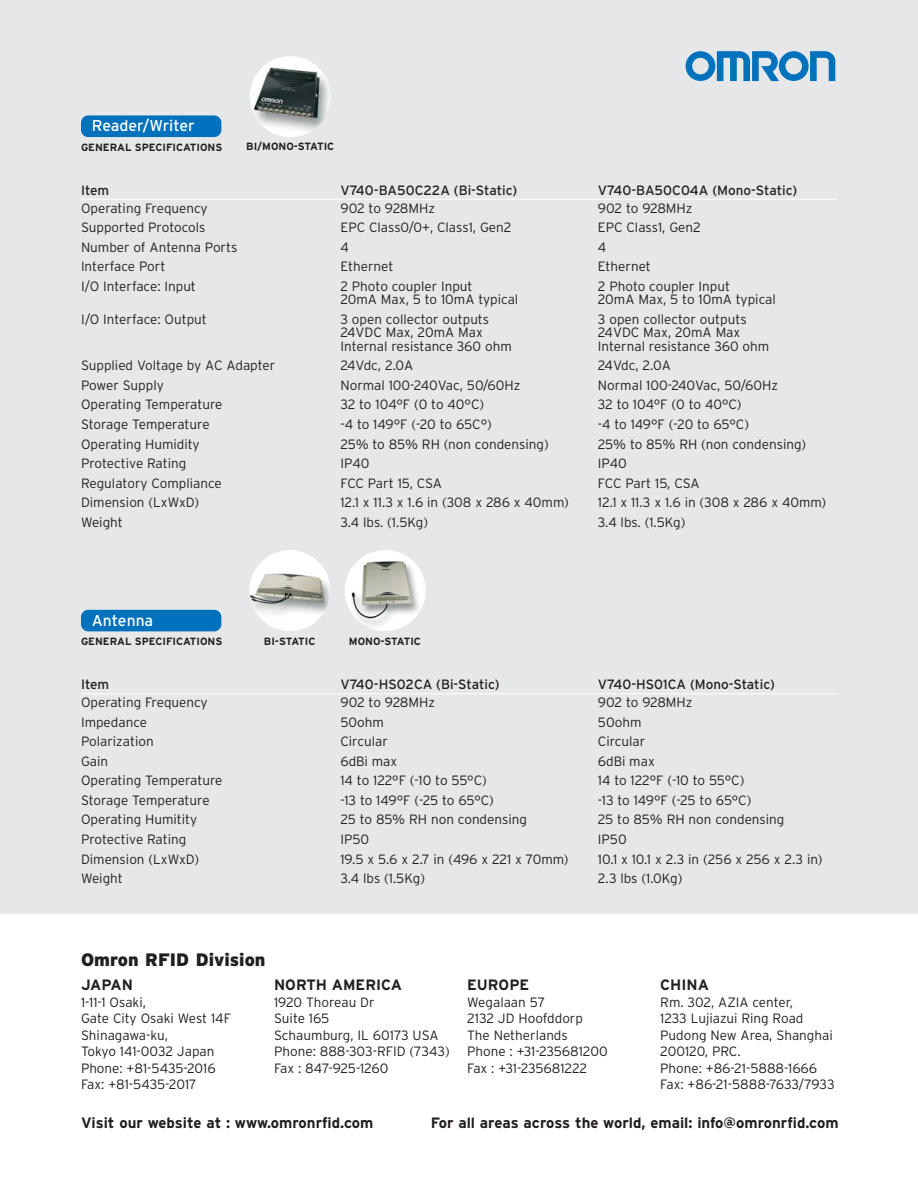
<style>
.page{position:relative;width:918px;height:1188px;background:#fff}
.page>*{position:absolute;margin:0;border:0;box-sizing:border-box;transform-origin:0 0}
.t1{font:900 18px "Interstate";color:#231f20}
.t2{font:15.75px "Interstate";color:#fff}
.t3{font:700 15px "Interstate";color:#231f20}
.t4{font:300 13.5px/16.5px "Interstate";color:#231f20}
.t5{font:300 13.5px "Interstate";letter-spacing:-.02em;color:#231f20}
.t6{font:13.5px "Interstate";color:#231f20}
.t7{font:700 10.5px "Interstate";color:#231f20}
</style>
<div class="page">
<div style="left:0;top:0;width:918px;height:914px;background:#e6e7e8"></div>
<div style="left:81px;top:610px;width:140px;height:21px;background:#0071bc;border-radius:7px"></div>
<div style="left:81px;top:115px;width:140px;height:22px;background:#0071bc;border-radius:7px"></div>
<hr style="left:81px;top:199px;width:756px;height:1px;background:#fff">
<hr style="left:81px;top:694px;width:756px;height:1px;background:#fff">
<img style="left:250px;top:56px;width:81px;height:81px;border-radius:50%">
<img style="left:249px;top:550px;width:81px;height:81px;border-radius:50%">
<img style="left:345px;top:550px;width:81px;height:81px;border-radius:50%">
<svg style="left:686px;top:51px;width:149px;height:30px"></svg>
<p class="t2" style="left:92px;top:120px;width:104px">Reader/Writer</p>
<p class="t7" style="left:81px;top:143px;width:143px">GENERAL SPECIFICATIONS</p>
<p class="t6" style="left:81px;top:185px;width:30px">Item</p>
<p class="t6" style="left:340px;top:185px;width:178px">V740-BA50C22A (Bi-Static)</p>
<p class="t6" style="left:598px;top:185px;width:201px">V740-BA50C04A (Mono-Static)</p>
<p class="t4" style="left:81px;top:201px;width:128px">Operating Frequency</p>
<p class="t4" style="left:340px;top:201px;width:96px">902 to 928MHz</p>
<p class="t4" style="left:598px;top:201px;width:96px">902 to 928MHz</p>
<p class="t4" style="left:81px;top:220px;width:126px">Supported Protocols</p>
<p class="t4" style="left:340px;top:220px;width:173px">EPC Class0/0+, Class1, Gen2</p>
<p class="t4" style="left:598px;top:220px;width:105px">EPC Class1, Gen2</p>
<p class="t4" style="left:81px;top:240px;width:158px">Number of Antenna Ports</p>
<p class="t4" style="left:340px;top:240px;width:10px">4</p>
<p class="t4" style="left:598px;top:240px;width:10px">4</p>
<p class="t4" style="left:81px;top:260px;width:86px">Interface Port</p>
<p class="t4" style="left:340px;top:260px;width:54px">Ethernet</p>
<p class="t4" style="left:598px;top:260px;width:54px">Ethernet</p>
<p class="t4" style="left:81px;top:279px;width:117px">I/O Interface: Input</p>
<p class="t4" style="left:340px;top:279px;width:134px">2 Photo coupler Input</p>
<p class="t4" style="left:598px;top:279px;width:134px">2 Photo coupler Input</p>
<p class="t4" style="left:340px;top:293px;width:179px">20mA Max, 5 to 10mA typical</p>
<p class="t4" style="left:598px;top:293px;width:179px">20mA Max, 5 to 10mA typical</p>
<p class="t4" style="left:81px;top:312px;width:127px">I/O Interface: Output</p>
<p class="t4" style="left:340px;top:312px;width:150px">3 open collector outputs</p>
<p class="t4" style="left:598px;top:312px;width:150px">3 open collector outputs</p>
<p class="t4" style="left:340px;top:326px;width:144px">24VDC Max, 20mA Max</p>
<p class="t4" style="left:598px;top:326px;width:144px">24VDC Max, 20mA Max</p>
<p class="t4" style="left:340px;top:339px;width:173px">Internal resistance 360 ohm</p>
<p class="t4" style="left:598px;top:339px;width:173px">Internal resistance 360 ohm</p>
<p class="t4" style="left:81px;top:359px;width:196px">Supplied Voltage by AC Adapter</p>
<p class="t4" style="left:340px;top:359px;width:75px">24Vdc, 2.0A</p>
<p class="t4" style="left:598px;top:359px;width:75px">24Vdc, 2.0A</p>
<p class="t4" style="left:81px;top:378px;width:84px">Power Supply</p>
<p class="t4" style="left:340px;top:378px;width:182px">Normal 100-240Vac, 50/60Hz</p>
<p class="t4" style="left:598px;top:378px;width:182px">Normal 100-240Vac, 50/60Hz</p>
<p class="t4" style="left:81px;top:398px;width:143px">Operating Temperature</p>
<p class="t4" style="left:340px;top:398px;width:145px">32 to 104°F (0 to 40°C)</p>
<p class="t4" style="left:598px;top:398px;width:145px">32 to 104°F (0 to 40°C)</p>
<p class="t4" style="left:81px;top:417px;width:130px">Storage Temperature</p>
<p class="t5" style="left:340px;top:419px;width:153px">-4 to 149°F (-20 to 65C°)</p>
<p class="t5" style="left:598px;top:419px;width:153px">-4 to 149°F (-20 to 65°C)</p>
<p class="t4" style="left:81px;top:437px;width:120px">Operating Humidity</p>
<p class="t4" style="left:340px;top:437px;width:210px">25% to 85% RH (non condensing)</p>
<p class="t4" style="left:598px;top:437px;width:210px">25% to 85% RH (non condensing)</p>
<p class="t4" style="left:81px;top:456px;width:107px">Protective Rating</p>
<p class="t4" style="left:340px;top:456px;width:31px">IP40</p>
<p class="t4" style="left:598px;top:456px;width:31px">IP40</p>
<p class="t4" style="left:81px;top:476px;width:142px">Regulatory Compliance</p>
<p class="t4" style="left:340px;top:476px;width:103px">FCC Part 15, CSA</p>
<p class="t4" style="left:598px;top:476px;width:103px">FCC Part 15, CSA</p>
<p class="t4" style="left:81px;top:496px;width:120px">Dimension (LxWxD)</p>
<p class="t4" style="left:340px;top:496px;width:230px">12.1 x 11.3 x 1.6 in (308 x 286 x 40mm)</p>
<p class="t4" style="left:598px;top:496px;width:230px">12.1 x 11.3 x 1.6 in (308 x 286 x 40mm)</p>
<p class="t4" style="left:81px;top:515px;width:43px">Weight</p>
<p class="t4" style="left:340px;top:515px;width:89px">3.4 lbs. (1.5Kg)</p>
<p class="t4" style="left:598px;top:515px;width:89px">3.4 lbs. (1.5Kg)</p>
<p class="t7" style="left:246px;top:143px;width:90px">BI/MONO-STATIC</p>
<p class="t2" style="left:92px;top:615px;width:63px">Antenna</p>
<p class="t7" style="left:81px;top:638px;width:143px">GENERAL SPECIFICATIONS</p>
<p class="t6" style="left:81px;top:679px;width:30px">Item</p>
<p class="t6" style="left:340px;top:679px;width:161px">V740-HS02CA (Bi-Static)</p>
<p class="t6" style="left:598px;top:679px;width:178px">V740-HS01CA (Mono-Static)</p>
<p class="t4" style="left:81px;top:696px;width:128px">Operating Frequency</p>
<p class="t4" style="left:340px;top:696px;width:96px">902 to 928MHz</p>
<p class="t4" style="left:598px;top:696px;width:96px">902 to 928MHz</p>
<p class="t4" style="left:81px;top:715px;width:68px">Impedance</p>
<p class="t4" style="left:340px;top:715px;width:45px">50ohm</p>
<p class="t4" style="left:598px;top:715px;width:45px">50ohm</p>
<p class="t4" style="left:81px;top:735px;width:74px">Polarization</p>
<p class="t4" style="left:340px;top:735px;width:49px">Circular</p>
<p class="t4" style="left:598px;top:735px;width:49px">Circular</p>
<p class="t4" style="left:81px;top:754px;width:29px">Gain</p>
<p class="t4" style="left:340px;top:754px;width:58px">6dBi max</p>
<p class="t4" style="left:598px;top:754px;width:58px">6dBi max</p>
<p class="t4" style="left:81px;top:774px;width:143px">Operating Temperature</p>
<p class="t5" style="left:340px;top:776px;width:148px">14 to 122°F (-10 to 55°C)</p>
<p class="t5" style="left:598px;top:776px;width:148px">14 to 122°F (-10 to 55°C)</p>
<p class="t4" style="left:81px;top:793px;width:130px">Storage Temperature</p>
<p class="t5" style="left:340px;top:795px;width:155px">-13 to 149°F (-25 to 65°C)</p>
<p class="t5" style="left:598px;top:795px;width:155px">-13 to 149°F (-25 to 65°C)</p>
<p class="t4" style="left:81px;top:813px;width:118px">Operating Humitity</p>
<p class="t4" style="left:340px;top:813px;width:188px">25 to 85% RH non condensing</p>
<p class="t4" style="left:598px;top:813px;width:188px">25 to 85% RH non condensing</p>
<p class="t4" style="left:81px;top:832px;width:107px">Protective Rating</p>
<p class="t4" style="left:340px;top:832px;width:30px">IP50</p>
<p class="t4" style="left:598px;top:832px;width:30px">IP50</p>
<p class="t4" style="left:81px;top:852px;width:120px">Dimension (LxWxD)</p>
<p class="t4" style="left:340px;top:852px;width:230px">19.5 x 5.6 x 2.7 in (496 x 221 x 70mm)</p>
<p class="t4" style="left:598px;top:852px;width:226px">10.1 x 10.1 x 2.3 in (256 x 256 x 2.3 in)</p>
<p class="t4" style="left:81px;top:871px;width:43px">Weight</p>
<p class="t4" style="left:340px;top:871px;width:86px">3.4 lbs (1.5Kg)</p>
<p class="t4" style="left:598px;top:871px;width:86px">2.3 lbs (1.0Kg)</p>
<p class="t7" style="left:264px;top:638px;width:53px">BI-STATIC</p>
<p class="t7" style="left:349px;top:638px;width:74px">MONO-STATIC</p>
<h1 class="t1" style="left:81px;top:953px;width:186px">Omron RFID Division</h1>
<p class="t3" style="left:81px;top:979px;width:54px">JAPAN</p>
<p class="t4" style="left:81px;top:995px;width:152px">1-11-1 Osaki,<br>Gate City Osaki West 14F<br>Shinagawa-ku,<br>Tokyo 141-0032 Japan<br>Phone: +81-5435-2016<br>Fax: +81-5435-2017</p>
<p class="t3" style="left:274px;top:979px;width:130px">NORTH AMERICA</p>
<p class="t4" style="left:274px;top:995px;width:177px">1920 Thoreau Dr<br>Suite 165<br>Schaumburg, IL 60173 USA<br>Phone: 888-303-RFID (7343)<br>Fax : 847-925-1260</p>
<p class="t3" style="left:467px;top:979px;width:64px">EUROPE</p>
<p class="t4" style="left:467px;top:995px;width:142px">Wegalaan 57<br>2132 JD Hoofddorp<br>The Netherlands<br>Phone : +31-235681200<br>Fax : +31-235681222</p>
<p class="t3" style="left:660px;top:979px;width:50px">CHINA</p>
<p class="t4" style="left:660px;top:995px;width:176px">Rm. 302, AZIA center,<br>1233 Lujiazui Ring Road<br>Pudong New Area, Shanghai<br>200120, PRC.<br>Phone: +86-21-5888-1666<br>Fax: +86-21-5888-7633/7933</p>
<p class="t3" style="left:81px;top:1117px;width:294px">Visit our website at : www.omronrfid.com</p>
<p class="t3" style="left:431px;top:1117px;width:409px">For all areas across the world, email: info@omronrfid.com</p>
</div>
